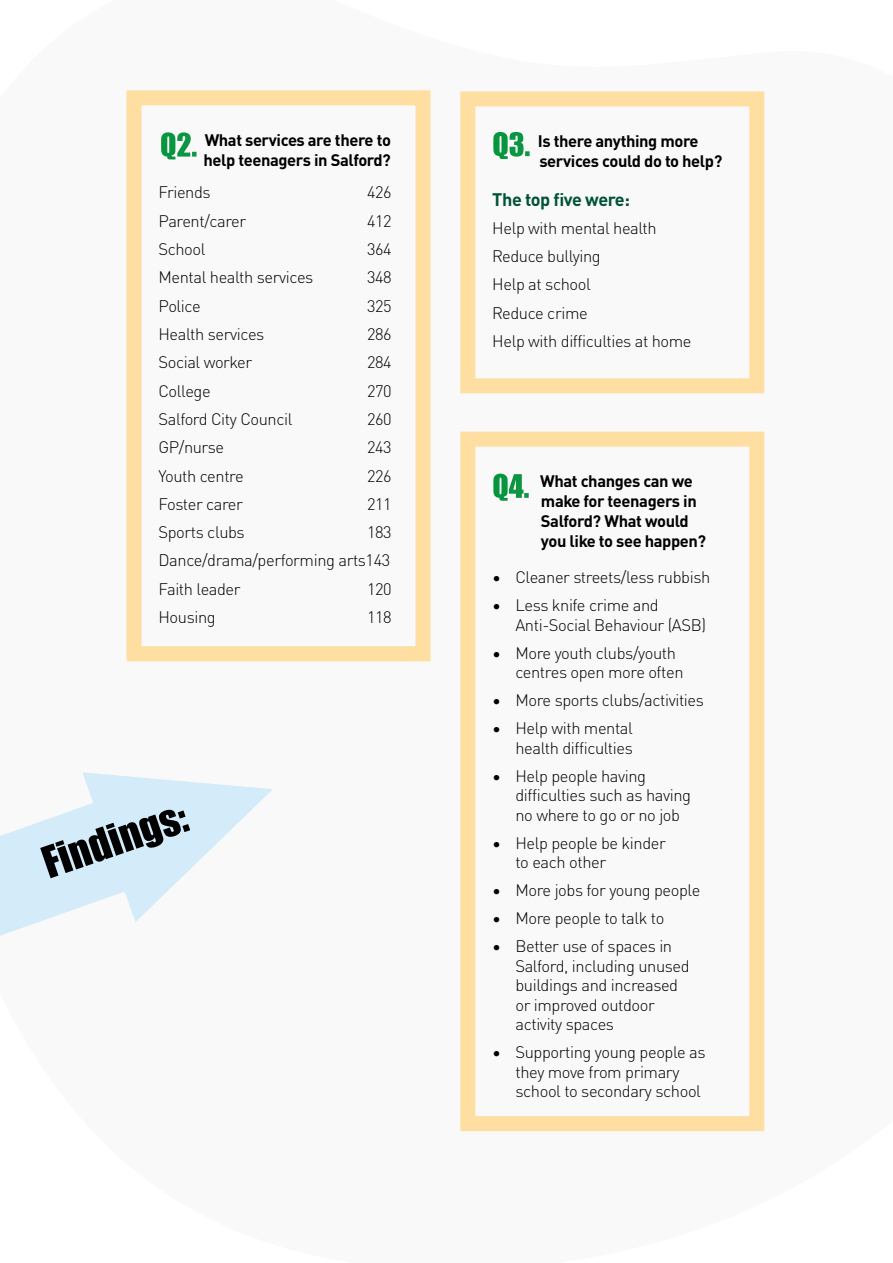
<style>
.page{position:relative;width:893px;height:1263px;background:#fff}
.page>*{position:absolute;margin:0;border:0;box-sizing:border-box;transform-origin:0 0}
.body{font:40.5px "Impact";color:#000}
.body-2{font:700 18px "DINOT";letter-spacing:-.025em;color:#005339}
.body-3{font:300 16.5px/19.5px "DINOT";letter-spacing:-.025em;color:#000}
.body-4{font:700 16.5px/19.8px "DINOT";letter-spacing:-.025em;color:#000}
.s1{font-family:"Impact";font-weight:400;font-size:30px;color:#fff}
</style>
<div class="page">
<svg style="left:0;top:772px;width:273px;height:164px"></svg>
<div style="left:126px;top:90px;width:305px;height:571px;border:15px solid #fedea1"></div>
<div style="left:460px;top:91px;width:304px;height:302px;border:15px solid #fedea1"></div>
<div style="left:460px;top:432px;width:304px;height:699px;border:15px solid #fedea1"></div>
<p class="body-4" style="left:160px;top:129px;width:232px;text-align:right"><span class="s1">Q2.</span> What services are there to help teenagers in Salford?</p>
<p class="body-3" style="left:159px;top:181px;width:54px">Friends</p>
<p class="body-3" style="left:367px;top:181px;width:26px">426</p>
<p class="body-3" style="left:159px;top:210px;width:89px">Parent/carer</p>
<p class="body-3" style="left:367px;top:210px;width:26px">412</p>
<p class="body-3" style="left:159px;top:238px;width:49px">School</p>
<p class="body-3" style="left:367px;top:238px;width:26px">364</p>
<p class="body-3" style="left:159px;top:266px;width:156px">Mental health services</p>
<p class="body-3" style="left:367px;top:266px;width:26px">348</p>
<p class="body-3" style="left:159px;top:295px;width:44px">Police</p>
<p class="body-3" style="left:367px;top:295px;width:26px">325</p>
<p class="body-3" style="left:159px;top:323px;width:107px">Health services</p>
<p class="body-3" style="left:367px;top:323px;width:26px">286</p>
<p class="body-3" style="left:159px;top:351px;width:95px">Social worker</p>
<p class="body-3" style="left:367px;top:351px;width:26px">284</p>
<p class="body-3" style="left:159px;top:380px;width:54px">College</p>
<p class="body-3" style="left:367px;top:380px;width:26px">270</p>
<p class="body-3" style="left:159px;top:408px;width:135px">Salford City Council</p>
<p class="body-3" style="left:367px;top:408px;width:26px">260</p>
<p class="body-3" style="left:159px;top:436px;width:67px">GP/nurse</p>
<p class="body-3" style="left:367px;top:436px;width:26px">243</p>
<p class="body-3" style="left:159px;top:464px;width:87px">Youth centre</p>
<p class="body-3" style="left:367px;top:464px;width:26px">226</p>
<p class="body-3" style="left:159px;top:493px;width:86px">Foster carer</p>
<p class="body-3" style="left:367px;top:493px;width:26px">211</p>
<p class="body-3" style="left:159px;top:521px;width:88px">Sports clubs</p>
<p class="body-3" style="left:367px;top:521px;width:26px">183</p>
<p class="body-3" style="left:159px;top:549px;width:233px">Dance/drama/performing arts143</p>
<p class="body-3" style="left:159px;top:578px;width:84px">Faith leader</p>
<p class="body-3" style="left:367px;top:578px;width:26px">120</p>
<p class="body-3" style="left:159px;top:606px;width:59px">Housing</p>
<p class="body-3" style="left:367px;top:606px;width:26px">118</p>
<p class="body" style="left:34px;top:834px;width:152px;rotate:-19deg">Findings:</p>
<p class="body-4" style="left:539px;top:130px;width:184px;text-indent:-47px"><span class="s1">Q3.</span> Is there anything more services could do to help?</p>
<p class="body-2" style="left:492px;top:185px;width:139px">The top five were:</p>
<p class="body-3" style="left:492px;top:217px;width:166px">Help with mental health</p>
<p class="body-3" style="left:492px;top:245px;width:110px">Reduce bullying</p>
<p class="body-3" style="left:492px;top:273px;width:100px">Help at school</p>
<p class="body-3" style="left:492px;top:302px;width:97px">Reduce crime</p>
<p class="body-3" style="left:492px;top:330px;width:201px">Help with difficulties at home</p>
<p class="body-4" style="left:541px;top:470px;width:167px;text-indent:-49px"><span class="s1">Q4.</span> What changes can we make for teenagers in<br>Salford? What would you like to see happen?</p>
<p class="body-3" style="left:492px;top:566px;width:219px">• Cleaner streets/less rubbish</p>
<p class="body-3" style="left:515px;top:594px;width:192px;text-indent:-23px">• Less knife crime and<br>Anti-Social Behaviour (ASB)</p>
<p class="body-3" style="left:515px;top:642px;width:170px;text-indent:-23px">• More youth clubs/youth centres open more often</p>
<p class="body-3" style="left:492px;top:689px;width:213px">• More sports clubs/activities</p>
<p class="body-3" style="left:492px;top:717px;width:142px;text-align:right">• Help with mental health difficulties</p>
<p class="body-3" style="left:515px;top:765px;width:177px;text-indent:-23px">• Help people having difficulties such as having no where to go or no job</p>
<p class="body-3" style="left:515px;top:832px;width:152px;text-indent:-23px">• Help people be kinder to each other</p>
<p class="body-3" style="left:492px;top:879px;width:210px">• More jobs for young people</p>
<p class="body-3" style="left:492px;top:907px;width:174px">• More people to talk to</p>
<p class="body-3" style="left:515px;top:935px;width:176px;text-indent:-23px">• Better use of spaces in<br>Salford, including unused buildings and increased or improved outdoor activity spaces</p>
<p class="body-3" style="left:515px;top:1041px;width:192px;text-indent:-23px">• Supporting young people as they move from primary school to secondary school</p>
</div>
